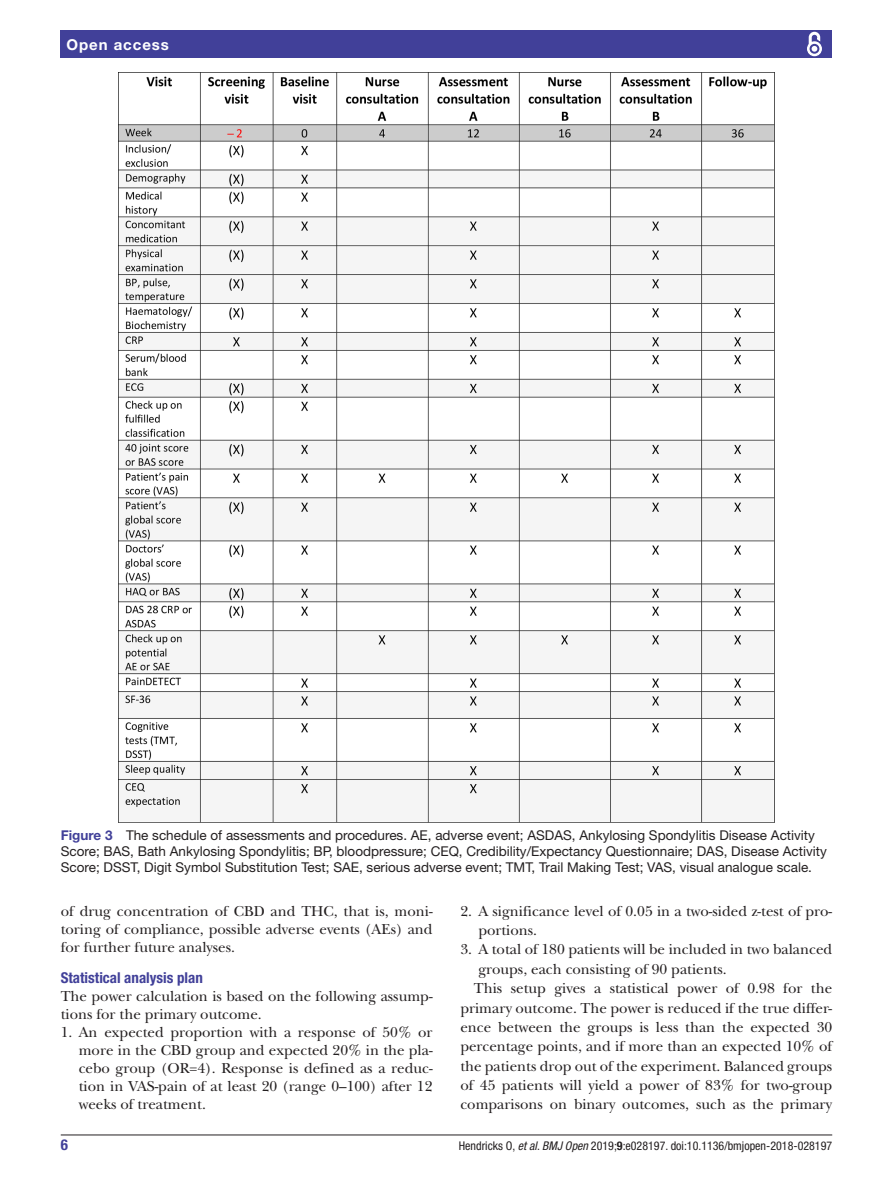
<style>
.page{position:relative;width:893px;height:1191px;background:#fff}
.page>*{position:absolute;margin:0;border:0;box-sizing:border-box;transform-origin:0 0}
.t1{font:15px/18px "New Baskerville";color:#231f20;text-align:justify}
.t2{font:700 condensed 15px "Helvetica Neue LT Std";color:#414099}
.t3{font:700 15px "Helvetica Neue LT Std";letter-spacing:.065em;color:#fff}
.t4{font:13.5px/16.2px "Helvetica Neue LT Std";color:#231f20}
.t5{font:condensed 12px "Helvetica Neue LT Std";color:#231f20}
.s1{font-weight:700;color:#414099}
.s2{font-style:italic}
.s3{font-weight:700}
</style>
<div class="page">
<hr style="left:61px;top:1134px;width:771px;height:1px;background:#231f20">
<div style="left:61px;top:31px;width:771px;height:27px;background:#414099"></div>
<svg style="left:807px;top:31px;width:15px;height:26px"></svg>
<img style="left:119px;top:73px;width:655px;height:749px">
<p class="t3" style="left:66px;top:35px;width:104px">Open access</p>
<p class="t4" style="left:61px;top:826px;width:767px"><span class="s1">Figure 3</span> The schedule of assessments and procedures. AE, adverse event; ASDAS, Ankylosing Spondylitis Disease Activity<br>Score; BAS, Bath Ankylosing Spondylitis; BP, bloodpressure; CEQ, Credibility/Expectancy Questionnaire; DAS, Disease Activity<br>Score; DSST, Digit Symbol Substitution Test; SAE, serious adverse event; TMT, Trail Making Test; VAS, visual analogue scale.</p>
<p class="t1" style="left:61px;top:902px;width:373px">of drug concentration of CBD and THC, that is, moni&shy;toring of compliance, possible adverse events (AEs) and for further future analyses.</p>
<p class="t2" style="left:61px;top:969px;width:144px">Statistical analysis plan</p>
<p class="t1" style="left:61px;top:987px;width:373px">The power calculation is based on the following assump&shy;tions for the primary outcome.</p>
<p class="t1" style="left:79px;top:1023px;width:355px;text-indent:-18px">1. An expected proportion with a response of 50% or more in the CBD group and expected 20% in the pla&shy;cebo group (OR=4). Response is defined as a reduc&shy;tion in VAS-pain of at least 20 (range 0–100) after 12 weeks of treatment.</p>
<p class="t1" style="left:478px;top:901px;width:355px;line-height:19.4px;text-indent:-18px">2. A significance level of 0.05 in a two-sided z-test of pro&shy;portions.</p>
<p class="t1" style="left:460px;top:940px;width:373px">3. A total of 180 patients will be included in two balanced</p>
<p class="t1" style="left:478px;top:960px;width:250px">groups, each consisting of 90 patients.</p>
<p class="t1" style="left:474px;top:979px;width:360px">This setup gives a statistical power of 0.98 for the</p>
<p class="t1" style="left:460px;top:998px;width:373px">primary outcome. The power is reduced if the true differ-</p>
<p class="t1" style="left:460px;top:1018px;width:373px">ence between the groups is less than the expected 30</p>
<p class="t1" style="left:460px;top:1037px;width:373px">percentage points, and if more than an expected 10% of</p>
<p class="t1" style="left:460px;top:1056px;width:373px">the patients drop out of the experiment. Balanced groups</p>
<p class="t1" style="left:460px;top:1076px;width:373px">of 45 patients will yield a power of 83% for two-group</p>
<p class="t1" style="left:460px;top:1095px;width:373px">comparisons on binary outcomes, such as the primary</p>
<p class="t2" style="left:61px;top:1135px;width:9px">6</p>
<p class="t5" style="left:459px;top:1138px;width:375px">Hendricks O, <span class="s2">et al</span>. <span class="s2">BMJ Open</span> 2019;<span class="s3">9</span>:e028197. doi:10.1136/bmjopen-2018-028197</p>
</div>
